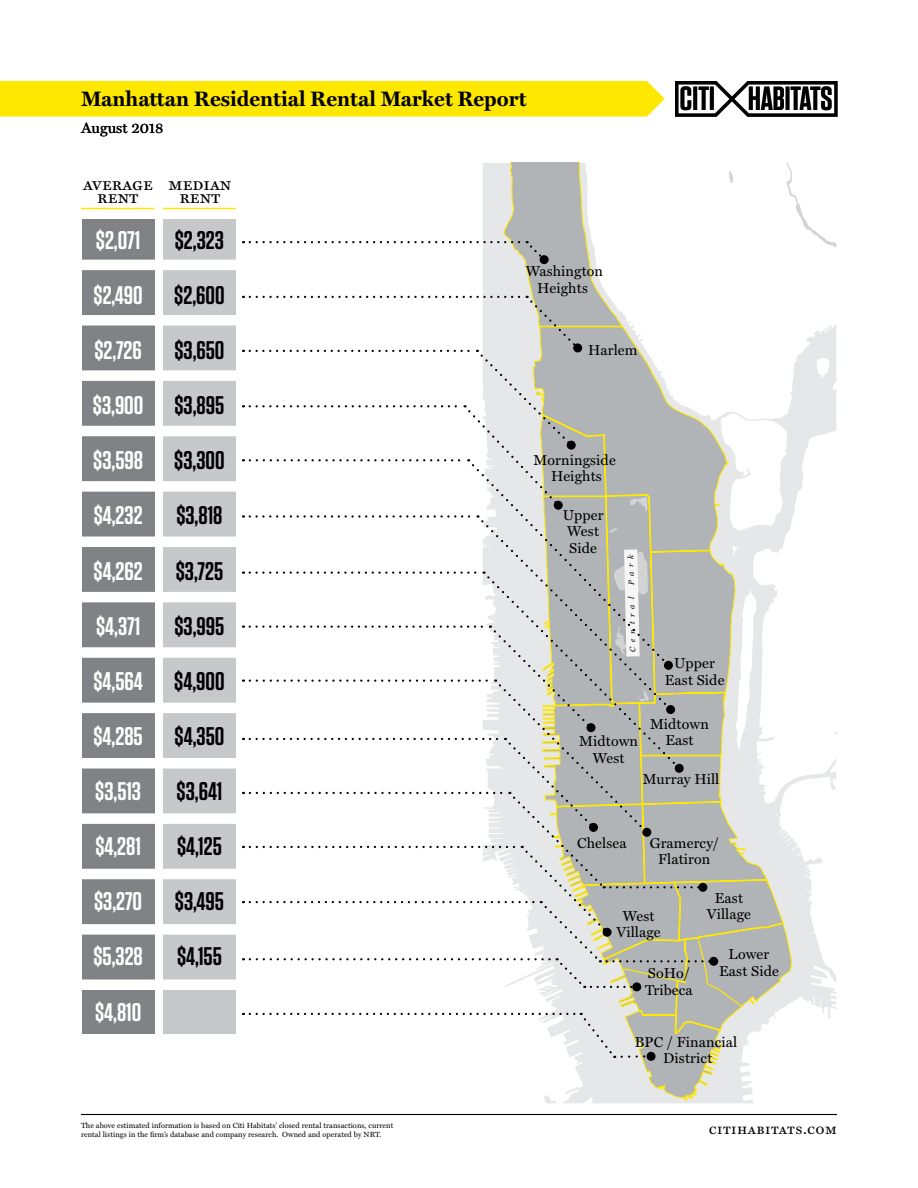
<style>
.page{position:relative;width:918px;height:1188px;background:#fff}
.page>*{position:absolute;margin:0;border:0;box-sizing:border-box;transform-origin:0 0}
.t1{font:600 33.3px "Tungsten";letter-spacing:-.005em;color:#000}
.t2{font:600 25.5px/55.2px "Tungsten";color:#fff}
.t3{font:600 25.5px/55.2px "Tungsten";color:#000101;text-align:justify}
.t4{font:700 21px "Miller Text";color:#000}
.t5{font:18px/13.5px "Miller Text Roman SC";color:#000;text-align:center}
.t6{font:15px "Miller Text Roman SC";letter-spacing:.03em;color:#000}
.t7{font:15px "Miller Text";color:#000}
.t8{font:14.4px/16.4px "Miller Text";letter-spacing:.01em;color:#000;text-align:center}
.t9{font:italic 8.1px "Miller Text";color:#000}
.t10{font:7.5px/9px "Miller Text";letter-spacing:.01em;color:#000}
</style>
<div class="page">
<hr style="left:81px;top:1114px;width:756px;height:1px;background:#000">
<div style="left:0;top:81px;width:665px;height:36px;background:#ffe800"></div>
<svg style="left:675px;top:81px;width:163px;height:36px"></svg>
<div style="left:163px;top:219px;width:73px;height:815px;background:#c7c8ca"></div>
<div style="left:82px;top:219px;width:72px;height:815px;background:#808285"></div>
<svg style="left:483px;top:163px;width:353px;height:940px"></svg>
<svg style="left:729px;top:171px;width:4px;height:12px"></svg>
<svg style="left:497px;top:163px;width:231px;height:133px"></svg>
<div style="left:68px;top:260px;width:184px;height:10px;background:#fff"></div>
<div style="left:68px;top:980px;width:184px;height:10px;background:#fff"></div>
<div style="left:68px;top:924px;width:184px;height:11px;background:#fff"></div>
<div style="left:68px;top:869px;width:184px;height:10px;background:#fff"></div>
<div style="left:68px;top:813px;width:184px;height:11px;background:#fff"></div>
<div style="left:68px;top:758px;width:184px;height:11px;background:#fff"></div>
<div style="left:68px;top:703px;width:184px;height:10px;background:#fff"></div>
<div style="left:68px;top:647px;width:184px;height:11px;background:#fff"></div>
<div style="left:68px;top:592px;width:184px;height:10px;background:#fff"></div>
<div style="left:68px;top:537px;width:184px;height:10px;background:#fff"></div>
<div style="left:68px;top:481px;width:184px;height:11px;background:#fff"></div>
<div style="left:68px;top:426px;width:184px;height:10px;background:#fff"></div>
<div style="left:68px;top:370px;width:184px;height:11px;background:#fff"></div>
<div style="left:68px;top:315px;width:184px;height:11px;background:#fff"></div>
<svg style="left:250px;top:241px;width:295px;height:20px"></svg>
<div style="left:540px;top:255px;width:9px;height:9px;background:#000;border-radius:50%"></div>
<svg style="left:250px;top:296px;width:542px;height:805px"></svg>
<div style="left:632px;top:982px;width:9px;height:9px;background:#000;border-radius:50%"></div>
<hr style="left:81px;top:208px;width:73px;height:1px;background:#ffe800">
<hr style="left:163px;top:208px;width:73px;height:1px;background:#ffe800">
<h3 class="t4" style="left:81px;top:87px;width:447px">Manhattan Residential Rental Market Report</h3>
<p class="t7" style="left:81px;top:119px;width:84px">August 2018</p>
<p class="t5" style="left:83px;top:177px;width:71px">average rent</p>
<p class="t5" style="left:169px;top:177px;width:64px">median rent</p>
<h1 class="t1" style="left:680px;top:79px;width:154px">CITI HABITATS</h1>
<h2 class="t2" style="left:93px;top:212px;width:52px">$2,071 $2,490 $2,726 $3,900 $3,598 $4,232 $4,262 $4,371 $4,564 $4,285 $3,513 $4,281 $3,270 $5,328 $4,810</h2>
<h2 class="t3" style="left:174px;top:212px;width:52px">$2,323 $2,600 $3,650 $3,895 $3,300 $3,818 $3,725 $3,995 $4,900 $4,350 $3,641 $4,125 $3,495 $4,155</h2>
<p class="t10" style="left:81px;top:1121px;width:314px">The above estimated information is based on Citi Habitats’ closed rental transactions, current rental listings in the firm’s database and company research. Owned and operated by NRT.</p>
<p class="t8" style="left:526px;top:264px;width:79px">Washington<br>Heights</p>
<p class="t8" style="left:588px;top:343px;width:51px">Harlem</p>
<p class="t8" style="left:534px;top:452px;width:84px">Morningside<br>Heights</p>
<p class="t8" style="left:563px;top:507px;width:42px">Upper<br>West<br>Side</p>
<p class="t9" style="left:627px;top:586px;width:33px;rotate:-91deg">Park</p>
<p class="t9" style="left:628px;top:652px;width:57px;rotate:-91deg">Central</p>
<p class="t8" style="left:579px;top:733px;width:60px">Midtown<br>West</p>
<p class="t8" style="left:665px;top:656px;width:61px">Upper<br>East Side</p>
<p class="t8" style="left:650px;top:716px;width:60px">Midtown<br>East</p>
<p class="t8" style="left:643px;top:772px;width:78px">Murray Hill</p>
<p class="t8" style="left:577px;top:836px;width:51px">Chelsea</p>
<p class="t8" style="left:650px;top:835px;width:71px">Gramercy/<br>Flatiron</p>
<p class="t8" style="left:616px;top:908px;width:46px">West<br>Village</p>
<p class="t8" style="left:707px;top:890px;width:46px">East<br>Village</p>
<p class="t8" style="left:729px;top:947px;width:42px">Lower</p>
<p class="t8" style="left:648px;top:966px;width:43px">SoHo/</p>
<p class="t8" style="left:719px;top:963px;width:61px">East Side</p>
<p class="t8" style="left:645px;top:982px;width:49px">Tribeca</p>
<p class="t8" style="left:635px;top:1034px;width:104px">BPC / Financial<br>District</p>
<p class="t6" style="left:709px;top:1120px;width:130px">citihabitats.com</p>
</div>
